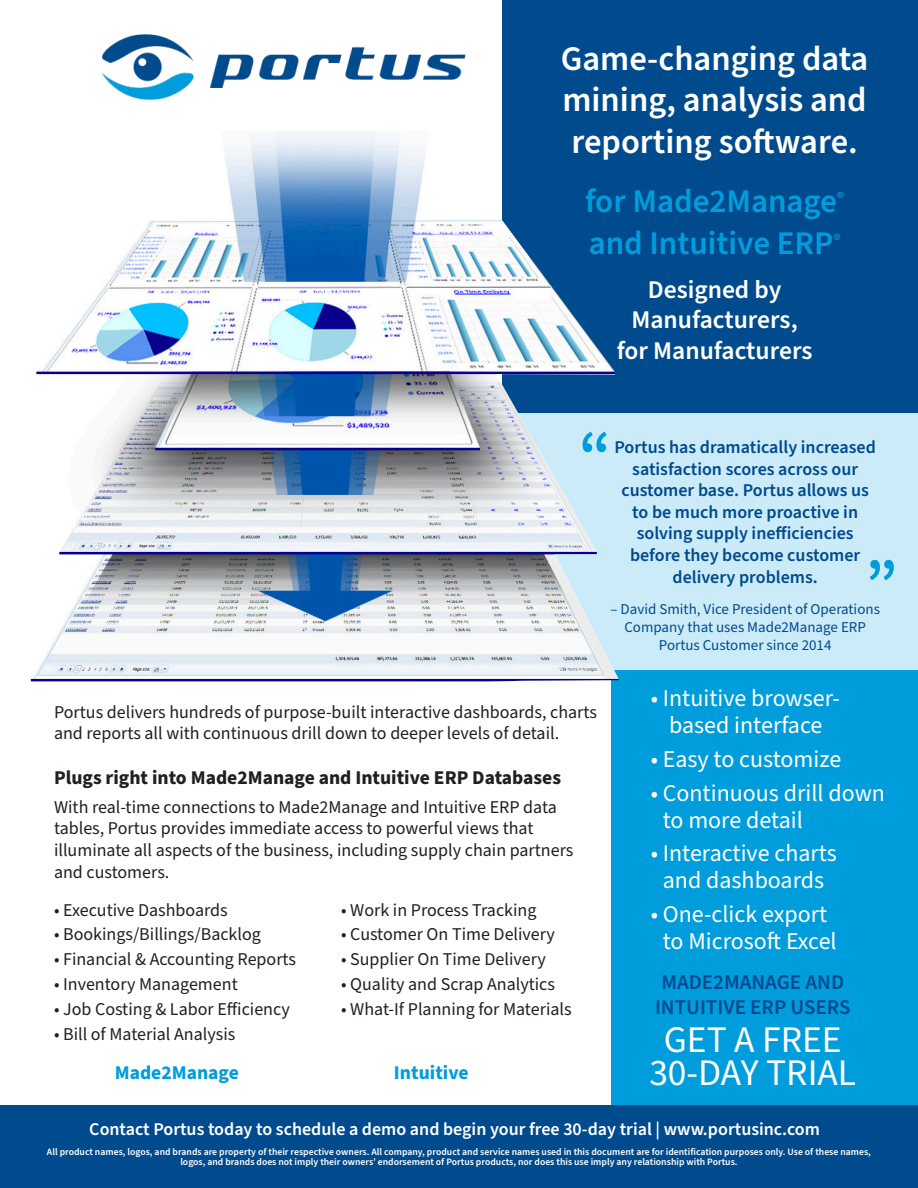
<style>
.page{position:relative;width:918px;height:1188px;background:#fff}
.page>*{position:absolute;margin:0;border:0;box-sizing:border-box;transform-origin:0 0}
.t1{font:600 66px "Source Sans Pro";color:#009ddc}
.t2{font:37.5px "Source Sans Pro";color:#fff}
.t3{font:600 34.5px/41.4px "Source Sans Pro";color:#fff;text-align:justify}
.t4{font:600 33px/41.4px "Source Sans Pro";color:#009ddc}
.t5{font:600 25.5px/30.6px "Source Sans Pro";color:#fff;text-align:center}
.t6{font:24px/27px "Source Sans Pro";color:#fff;text-align:center}
.t7{font:600 21px "Source Sans Pro";color:#004b8d}
.t8{font:700 19.5px "Source Sans Pro";color:#231f20}
.t9{font:700 19.5px "Source Sans Pro";color:#009ddc}
.t10{font:18px/21.6px "Source Sans Pro";color:#231f20}
.t11{font:600 18px/21.6px "Source Sans Pro";color:#004b8d;text-align:center}
.t12{font:600 18px "Source Sans Pro";color:#fff}
.t13{font:15px "Source Sans Pro";color:#004b8d}
.t14{font:600 9.75px/10.5px "Source Sans Pro";color:#fff;text-align:center}
</style>
<div class="page">
<div style="left:502px;top:258px;width:416px;height:412px;background:#ccebf8"></div>
<div style="left:502px;top:0;width:416px;height:413px;background:#004b8d"></div>
<div style="left:611px;top:670px;width:307px;height:464px;background:#009ddc"></div>
<div style="left:0;top:1105px;width:918px;height:83px;background:#004b8d"></div>
<img style="left:101px;top:34px;width:365px;height:66px">
<img style="left:30px;top:131px;width:589px;height:551px">
<p class="t3" style="left:561px;top:39px;width:309px">Game-changing data mining, analysis and reporting software.</p>
<p class="t4" style="left:585px;top:182px;width:260px">for Made2Manage<sup>® </sup>and Intuitive ERP<sup>®</sup></p>
<p class="t5" style="left:617px;top:275px;width:197px">Designed by<br>Manufacturers, for Manufacturers</p>
<p class="t1" style="left:579px;top:411px;width:34px">“</p>
<p class="t11" style="left:614px;top:437px;width:263px">Portus has dramatically increased satisfaction scores across our customer base. Portus allows us to be much more proactive in solving supply inefficiencies before they become customer delivery problems.</p>
<p class="t13" style="left:610px;top:599px;width:271px">– David Smith, Vice President of Operations</p>
<p class="t13" style="left:624px;top:617px;width:243px">Company that uses Made2Manage ERP</p>
<p class="t13" style="left:659px;top:635px;width:174px">Portus Customer since 2014</p>
<p class="t1" style="left:865px;top:540px;width:34px">”</p>
<p class="t10" style="left:54px;top:702px;width:544px">Portus delivers hundreds of purpose-built interactive dashboards, charts and reports all with continuous drill down to deeper levels of detail.</p>
<p class="t8" style="left:54px;top:765px;width:509px">Plugs right into Made2Manage and Intuitive ERP Databases</p>
<p class="t10" style="left:54px;top:797px;width:521px">With real-time connections to Made2Manage and Intuitive ERP data tables, Portus provides immediate access to powerful views that illuminate all aspects of the business, including supply chain partners and customers.</p>
<p class="t10" style="left:54px;top:899px;width:175px">• Executive Dashboards</p>
<p class="t10" style="left:54px;top:924px;width:208px">• Bookings/Billings/Backlog</p>
<p class="t10" style="left:54px;top:949px;width:244px">• Financial &amp; Accounting Reports</p>
<p class="t10" style="left:54px;top:974px;width:185px">• Inventory Management</p>
<p class="t10" style="left:54px;top:999px;width:237px">• Job Costing &amp; Labor Efficiency</p>
<p class="t10" style="left:54px;top:1024px;width:183px">• Bill of Material Analysis</p>
<p class="t10" style="left:341px;top:899px;width:197px">• Work in Process Tracking</p>
<p class="t10" style="left:341px;top:924px;width:215px">• Customer On Time Delivery</p>
<p class="t10" style="left:341px;top:949px;width:206px">• Supplier On Time Delivery</p>
<p class="t10" style="left:341px;top:974px;width:215px">• Quality and Scrap Analytics</p>
<p class="t10" style="left:341px;top:999px;width:232px">• What-If Planning for Materials</p>
<p class="t6" style="left:651px;top:685px;width:191px">• Intuitive browser&shy;based interface</p>
<p class="t6" style="left:651px;top:746px;width:192px">• Easy to customize</p>
<p class="t6" style="left:663px;top:780px;width:224px;text-align:left;text-indent:-12px">• Continuous drill down to more detail</p>
<p class="t6" style="left:651px;top:841px;width:188px">• Interactive charts and dashboards</p>
<p class="t6" style="left:651px;top:901px;width:187px">• One-click export to Microsoft Excel</p>
<p class="t7" style="left:661px;top:968px;width:184px">MADE2MANAGE AND</p>
<p class="t7" style="left:655px;top:993px;width:197px">INTUITIVE ERP USERS</p>
<p class="t2" style="left:664px;top:1015px;width:179px">GET A FREE</p>
<p class="t9" style="left:115px;top:1059px;width:126px">Made2Manage</p>
<p class="t9" style="left:394px;top:1059px;width:76px">Intuitive</p>
<p class="t2" style="left:649px;top:1048px;width:208px">30-DAY TRIAL</p>
<p class="t12" style="left:89px;top:1117px;width:732px">Contact Portus today to schedule a demo and begin your free 30-day trial | www.portusinc.com</p>
<p class="t14" style="left:47px;top:1147px;width:826px">All product names, logos, and brands are property of their respective owners. All company, product and service names used in this document are for identification purposes only. Use of these names, logos, and brands does not imply their owners’ endorsement of Portus products, nor does this use imply any relationship with Portus.</p>
</div>
